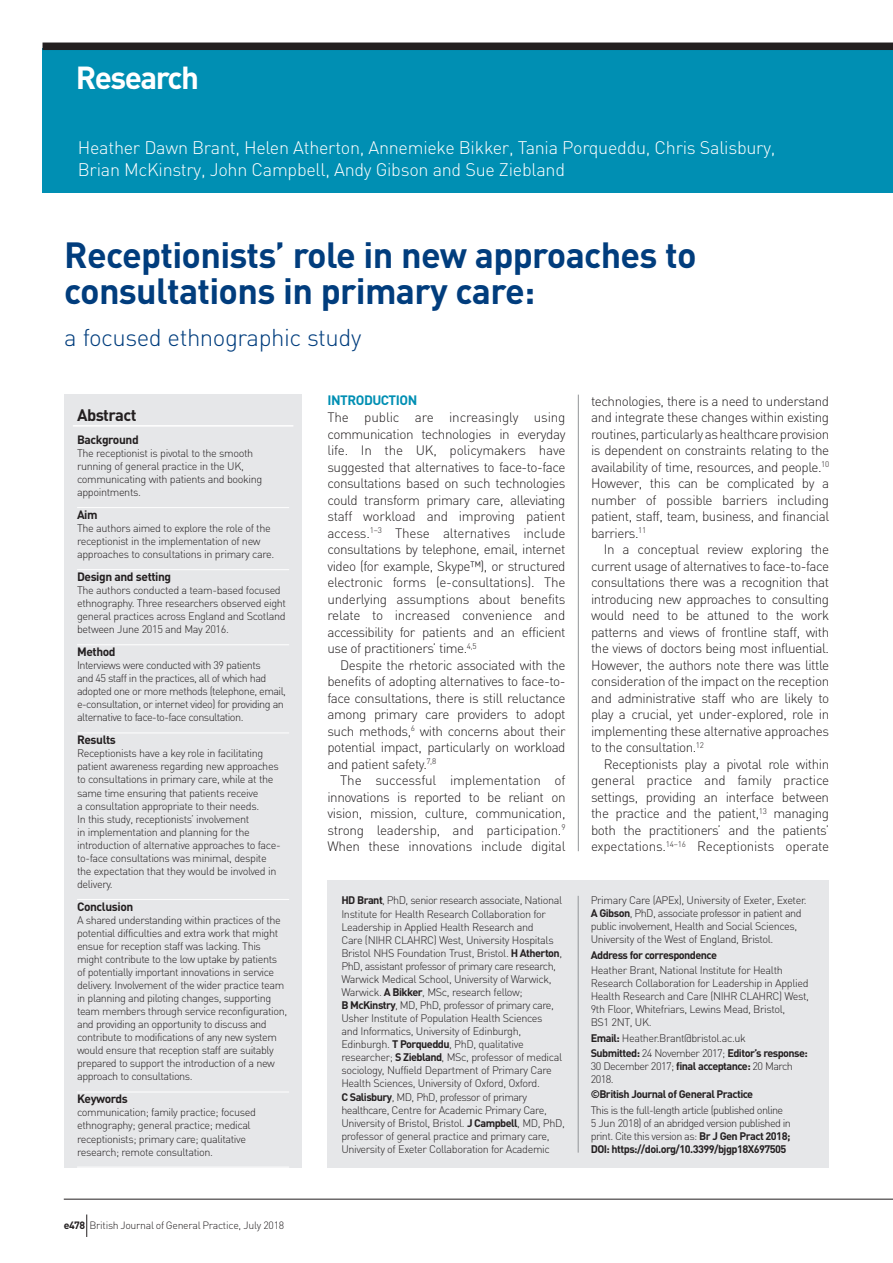
<style>
.page{position:relative;width:893px;height:1263px;background:#fff}
.page>*{position:absolute;margin:0;border:0;box-sizing:border-box;transform-origin:0 0}
.t1{font:700 36px/36px "DIN";letter-spacing:-.02em;color:#013d7d}
.t2{font:700 31.5px "DIN";letter-spacing:-.05em;color:#fff}
.t3{font:300 24px "DIN";letter-spacing:-.02em;color:#013d7d}
.t4{font:300 18px/21px "DIN";letter-spacing:-.015em;color:#fff}
.t5{font:700 16.5px "DIN";letter-spacing:-.035em;color:#231f20}
.t6{font:300 13.5px/16.5px "DIN";letter-spacing:-.035em;color:#231f20;text-align:justify}
.t7{font:700 13.5px "DIN";letter-spacing:-.035em;color:#008fb3}
.t8{font:700 12px "DIN";letter-spacing:-.035em;color:#231f20}
.t9{font:300 10.8px/13px "DIN";letter-spacing:-.035em;color:#231f20}
.t10{font:300 10.8px/13px "DIN";letter-spacing:-.055em;color:#231f20}
.t11{font:700 10.8px "DIN";letter-spacing:-.05em;color:#231f20}
.t12{font:300 10.5px "DIN";letter-spacing:-.025em;color:#231f20}
.s1{font-weight:700}
</style>
<div class="page">
<div style="left:43px;top:48px;width:850px;height:144px;background:#008fb3"></div>
<div style="left:43px;top:43px;width:850px;height:7px;background:#231f20"></div>
<div style="left:64px;top:395px;width:238px;height:773px;background:#e6e7e9"></div>
<hr style="left:73px;top:425px;width:220px;height:2px;background:#fff">
<hr style="left:77px;top:507px;width:212px;height:1px;background:#fff">
<hr style="left:77px;top:569px;width:212px;height:1px;background:#fff">
<hr style="left:77px;top:644px;width:212px;height:1px;background:#fff">
<hr style="left:77px;top:732px;width:212px;height:1px;background:#fff">
<hr style="left:77px;top:899px;width:212px;height:1px;background:#fff">
<hr style="left:77px;top:1091px;width:212px;height:1px;background:#fff">
<hr style="left:77px;top:1167px;width:212px;height:1px;background:#fff">
<hr style="left:578px;top:395px;width:1px;height:456px;background:#939598">
<div style="left:327px;top:880px;width:502px;height:288px;background:#e6e7e9"></div>
<hr style="left:578px;top:896px;width:1px;height:256px;background:#939598">
<hr style="left:64px;top:1199px;width:829px;height:1px;background:#231f20">
<svg style="left:86px;top:1214px;width:1px;height:23px"></svg>
<h2 class="t2" style="left:76px;top:57px;width:125px">Research</h2>
<h3 class="t4" style="left:78px;top:137px;width:699px">Heather Dawn Brant, Helen Atherton, Annemieke Bikker, Tania Porqueddu, Chris Salisbury,<br>Brian McKinstry, John Campbell, Andy Gibson and Sue Ziebland</h3>
<h1 class="t1" style="left:64px;top:235px;width:634px">Receptionists’ role in new approaches to consultations in primary care:</h1>
<h3 class="t3" style="left:64px;top:323px;width:298px">a focused ethnographic study</h3>
<h3 class="t5" style="left:77px;top:404px;width:61px">Abstract</h3>
<p class="t8" style="left:77px;top:432px;width:63px">Background</p>
<p class="t9" style="left:77px;top:446px;width:187px">The receptionist is pivotal to the smooth running of general practice in the UK, communicating with patients and booking appointments.</p>
<p class="t8" style="left:77px;top:507px;width:22px">Aim</p>
<p class="t9" style="left:77px;top:521px;width:199px">The authors aimed to explore the role of the receptionist in the implementation of new approaches to consultations in primary care.</p>
<p class="t8" style="left:77px;top:569px;width:96px">Design and setting</p>
<p class="t9" style="left:77px;top:584px;width:211px">The authors conducted a team-based focused ethnography. Three researchers observed eight general practices across England and Scotland between June 2015 and May 2016.</p>
<p class="t8" style="left:77px;top:644px;width:40px">Method</p>
<p class="t9" style="left:77px;top:659px;width:210px">Interviews were conducted with 39 patients<br>and 45 staff in the practices, all of which had adopted one or more methods (telephone, email, e-consultation, or internet video) for providing an alternative to face-to-face consultation.</p>
<p class="t8" style="left:77px;top:732px;width:40px">Results</p>
<p class="t9" style="left:77px;top:747px;width:205px">Receptionists have a key role in facilitating patient awareness regarding new approaches to consultations in primary care, while at the same time ensuring that patients receive<br>a consultation appropriate to their needs.<br>In this study, receptionists’ involvement<br>in implementation and planning for the introduction of alternative approaches to face&shy;to-face consultations was minimal, despite the expectation that they would be involved in delivery.</p>
<p class="t8" style="left:77px;top:898px;width:58px">Conclusion</p>
<p class="t9" style="left:77px;top:913px;width:212px">A shared understanding within practices of the potential difficulties and extra work that might ensue for reception staff was lacking. This might contribute to the low uptake by patients of potentially important innovations in service delivery. Involvement of the wider practice team in planning and piloting changes, supporting team members through service reconfiguration, and providing an opportunity to discuss and contribute to modifications of any new system would ensure that reception staff are suitably prepared to support the introduction of a new approach to consultations.</p>
<p class="t8" style="left:77px;top:1091px;width:52px">Keywords</p>
<p class="t9" style="left:77px;top:1106px;width:180px">communication; family practice; focused ethnography; general practice; medical receptionists; primary care; qualitative research; remote consultation.</p>
<p class="t12" style="left:64px;top:1219px;width:222px"><span class="s1">e478</span> British Journal of General Practice, July 2018</p>
<p class="t7" style="left:327px;top:391px;width:91px">INTRODUCTION</p>
<p class="t6" style="left:327px;top:409px;width:240px">The public are increasingly using communication technologies in everyday life. In the UK, policymakers have suggested that alternatives to face-to-face consultations based on such technologies could transform primary care, alleviating staff workload and improving patient access.<sup>1–3</sup> These alternatives include consultations by telephone, email, internet video (for example, Skype™), or structured electronic forms (e-consultations). The underlying assumptions about benefits relate to increased convenience and accessibility for patients and an efficient use of practitioners’ time.<sup>4,5</sup></p>
<p class="t6" style="left:327px;top:656px;width:240px;text-indent:13px">Despite the rhetoric associated with the benefits of adopting alternatives to face-to&shy;face consultations, there is still reluctance among primary care providers to adopt such methods,<sup>6</sup> with concerns about their potential impact, particularly on workload and patient safety.<sup>7,8</sup></p>
<p class="t6" style="left:327px;top:772px;width:240px;text-indent:13px">The successful implementation of innovations is reported to be reliant on vision, mission, culture, communication, strong leadership, and participation.<sup>9<br></sup>When these innovations include digital</p>
<p class="t6" style="left:591px;top:392px;width:240px">technologies, there is a need to understand and integrate these changes within existing routines, particularly as healthcare provision is dependent on constraints relating to the availability of time, resources, and people.<sup>10<br></sup>However, this can be complicated by a number of possible barriers including patient, staff, team, business, and financial barriers.<sup>11</sup></p>
<p class="t6" style="left:591px;top:541px;width:240px;text-indent:13px">In a conceptual review exploring the current usage of alternatives to face-to-face consultations there was a recognition that introducing new approaches to consulting would need to be attuned to the work patterns and views of frontline staff, with the views of doctors being most influential.<br>However, the authors note there was little consideration of the impact on the reception and administrative staff who are likely to play a crucial, yet under-explored, role in implementing these alternative approaches to the consultation.<sup>12</sup></p>
<p class="t6" style="left:591px;top:755px;width:240px;text-indent:13px">Receptionists play a pivotal role within general practice and family practice settings, providing an interface between the practice and the patient,<sup>13</sup> managing both the practitioners’ and the patients’ expectations.<sup>14–16</sup> Receptionists operate</p>
<p class="t9" style="left:341px;top:894px;width:225px"><span class="s1">HD Brant</span>, PhD, senior research associate, National Institute for Health Research Collaboration for Leadership in Applied Health Research and<br>Care (NIHR CLAHRC) West, University Hospitals Bristol NHS Foundation Trust, Bristol. <span class="s1">H Atherton</span>, PhD, assistant professor of primary care research, Warwick Medical School, University of Warwick, Warwick. <span class="s1">A Bikker</span>, MSc, research fellow;<br><span class="s1">B McKinstry</span>, MD, PhD, professor of primary care, Usher Institute of Population Health Sciences<br>and Informatics, University of Edinburgh, Edinburgh. <span class="s1">T Porqueddu</span>, PhD, qualitative researcher; <span class="s1">S Ziebland</span>, MSc, professor of medical sociology, Nuffield Department of Primary Care Health Sciences, University of Oxford, Oxford.<br><span class="s1">C Salisbury</span>, MD, PhD, professor of primary healthcare, Centre for Academic Primary Care, University of Bristol, Bristol. <span class="s1">J Campbell</span>, MD, PhD, professor of general practice and primary care, University of Exeter Collaboration for Academic</p>
<p class="t9" style="left:591px;top:893px;width:217px">Primary Care (APEx), University of Exeter, Exeter.<br><span class="s1">A Gibson</span>, PhD, associate professor in patient and public involvement, Health and Social Sciences, University of the West of England, Bristol.</p>
<p class="t11" style="left:591px;top:948px;width:128px">Address for correspondence</p>
<p class="t9" style="left:591px;top:963px;width:220px">Heather Brant, National Institute for Health Research Collaboration for Leadership in Applied Health Research and Care (NIHR CLAHRC) West, 9th Floor, Whitefriars, Lewins Mead, Bristol,<br>BS1 2NT, UK.</p>
<p class="t9" style="left:591px;top:1030px;width:219px;line-height:15.3px"><span class="s1">Email:</span> Heather.Brant@bristol.ac.uk<br><span class="s1">Submitted:</span> 24 November 2017; <span class="s1">Editor’s response:</span></p>
<p class="t9" style="left:591px;top:1059px;width:204px">30 December 2017; <span class="s1">final acceptance:</span> 20 March<br>2018.</p>
<p class="t11" style="left:591px;top:1087px;width:164px">©British Journal of General Practice</p>
<p class="t10" style="left:591px;top:1103px;width:202px">This is the full-length article (published online 5 Jun 2018) of an abridged version published in print. Cite this version as: <span class="s1">Br J Gen Pract 2018; DOI: https://doi.org/10.3399/bjgp18X697505</span></p>
</div>
